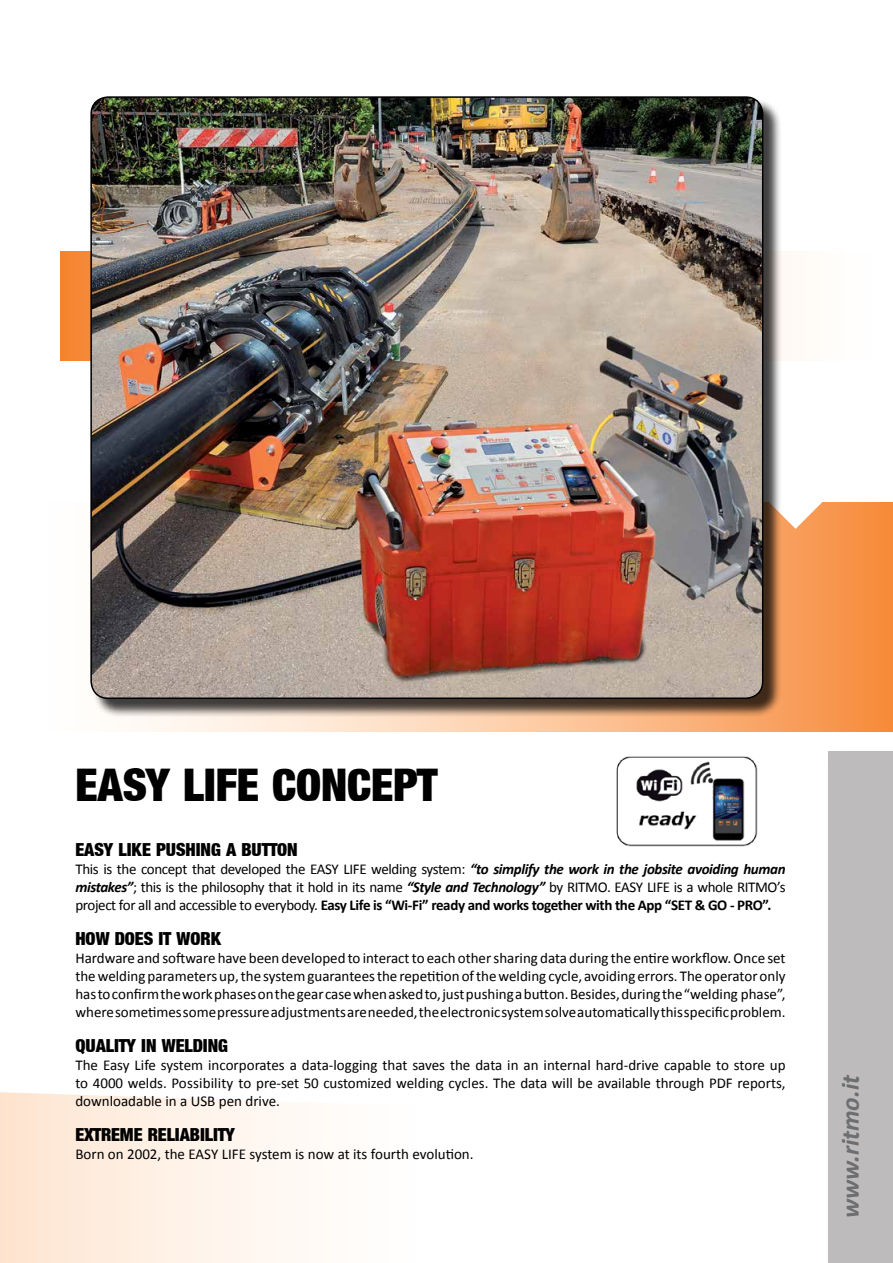
<style>
.page{position:relative;width:893px;height:1263px;background:#fff}
.page>*{position:absolute;margin:0;border:0;box-sizing:border-box;transform-origin:0 0}
.t1{font:45px "Basic Sans Heavy SF Bold";color:#000}
.t2{font:italic 700 25.5px "Calibri";color:#6d6e71}
.t3{font:18px "Basic Sans Heavy SF Bold";color:#000}
.t4{font:15px/18px "Calibri";color:#000;text-align:justify}
.s1{font-weight:700;font-style:italic}
.s2{font-weight:700}
</style>
<div class="page">
<svg style="left:135px;top:502px;width:758px;height:229px;background:#f8a667"></svg>
<svg style="left:782px;top:502px;width:55px;height:28px"></svg>
<svg style="left:0;top:1092px;width:298px;height:171px"></svg>
<div style="left:826px;top:749px;width:67px;height:514px;background:#000;opacity:.5"></div>
<div style="left:829px;top:751px;width:64px;height:512px;background:#bdbbbb"></div>
<svg style="left:60px;top:252px;width:729px;height:108px"></svg>
<div style="left:93px;top:99px;width:689px;height:618px;background:#000;opacity:.75"></div>
<img style="left:93px;top:97px;width:670px;height:601px">
<img style="left:616px;top:756px;width:142px;height:91px">
<h1 class="t1" style="left:75px;top:760px;width:363px">EASY LIFE CONCEPT</h1>
<p class="t3" style="left:75px;top:840px;width:224px">EASY LIKE PUSHING A BUTTON</p>
<p class="t4" style="left:75px;top:859px;width:712px">This is the concept that developed the EASY LIFE welding system: <span class="s1">“to simplify the work in the jobsite avoiding human mistakes”</span>; this is the philosophy that it hold in its name <span class="s1">“Style and Technology”</span> by RITMO. EASY LIFE is a whole RITMO’s project for all and accessible to everybody. <span class="s2">Easy Life is “Wi-Fi” ready and works together with the App “SET &amp; GO - PRO”.</span></p>
<p class="t3" style="left:75px;top:929px;width:147px">HOW DOES IT WORK</p>
<p class="t4" style="left:75px;top:948px;width:712px">Hardware and software have been developed to interact to each other sharing data during the entire workflow. Once set the welding parameters up, the system guarantees the repetition of the welding cycle, avoiding errors. The operator only has to confirm the work phases on the gear case when asked to, just pushing a button. Besides, during the “welding phase”, where sometimes some pressure adjustments are needed, the electronic system solve automatically this specific problem.</p>
<p class="t3" style="left:75px;top:1036px;width:154px">QUALITY IN WELDING</p>
<p class="t4" style="left:75px;top:1055px;width:712px">The Easy Life system incorporates a data-logging that saves the data in an internal hard-drive capable to store up to 4000 welds. Possibility to pre-set 50 customized welding cycles. The data will be available through PDF reports, downloadable in a USB pen drive.</p>
<p class="t3" style="left:75px;top:1125px;width:161px">EXTREME RELIABILITY</p>
<p class="t4" style="left:75px;top:1145px;width:400px">Born on 2002, the EASY LIFE system is now at its fourth evolution.</p>
<h2 class="t2" style="left:835px;top:1218px;width:145px;rotate:-90deg">www.ritmo.it</h2>
</div>
